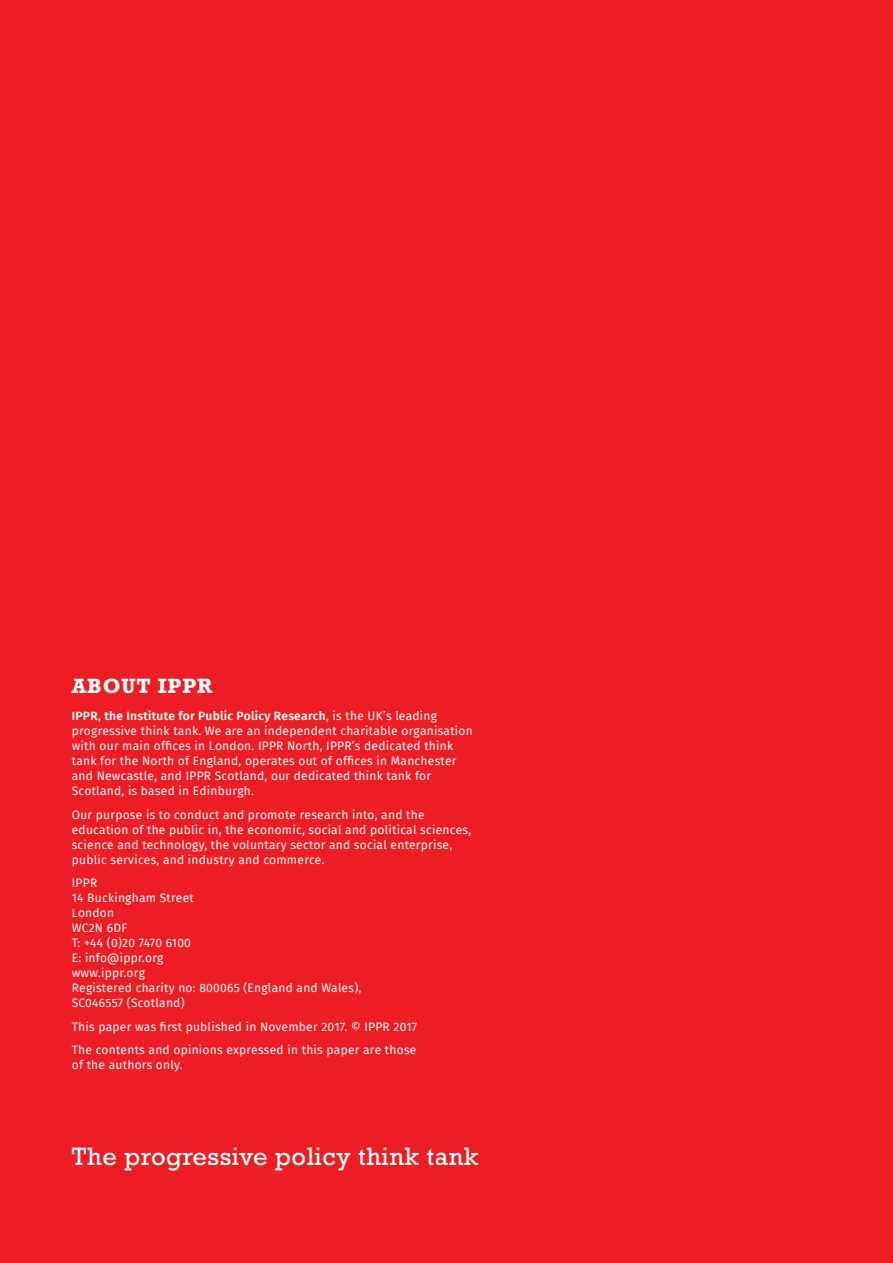
<style>
.page{position:relative;width:893px;height:1263px;background:#ee1d23}
.page>*{position:absolute;margin:0;border:0;box-sizing:border-box;transform-origin:0 0}
.t1{font:25.5px "Rockwell Std";letter-spacing:.02em;color:#fff}
.t2{font:700 21px "Rockwell Std";letter-spacing:.04em;color:#fff}
.t3{font:12px/15px "Fira Sans";letter-spacing:.02em;color:#fff}
.s1{font-weight:600}
</style>
<div class="page">
<h2 class="t2" style="left:72px;top:673px;width:142px">ABOUT IPPR</h2>
<p class="t3" style="left:72px;top:708px;width:403px"><span class="s1">IPPR, the Institute for Public Policy Research</span>, is the UK’s leading progressive think tank. We are an independent charitable organisation with our main offices in London. IPPR North, IPPR’s dedicated think tank for the North of England, operates out of offices in Manchester and Newcastle, and IPPR Scotland, our dedicated think tank for Scotland, is based in Edinburgh.</p>
<p class="t3" style="left:72px;top:807px;width:401px">Our purpose is to conduct and promote research into, and the education of the public in, the economic, social and political sciences, science and technology, the voluntary sector and social enterprise, public services, and industry and commerce.</p>
<p class="t3" style="left:72px;top:875px;width:291px">IPPR<br>14 Buckingham Street<br>London<br>WC2N 6DF<br>T: +44 (0)20 7470 6100<br>E: info@ippr.org<br>www.ippr.org<br>Registered charity no: 800065 (England and Wales),<br>SC046557 (Scotland)</p>
<p class="t3" style="left:72px;top:1014px;width:347px;line-height:23.5px">This paper was first published in November 2017. © IPPR 2017<br>The contents and opinions expressed in this paper are those</p>
<p class="t3" style="left:72px;top:1057px;width:112px">of the authors only.</p>
<h1 class="t1" style="left:72px;top:1142px;width:408px">The progressive policy think tank</h1>
</div>
